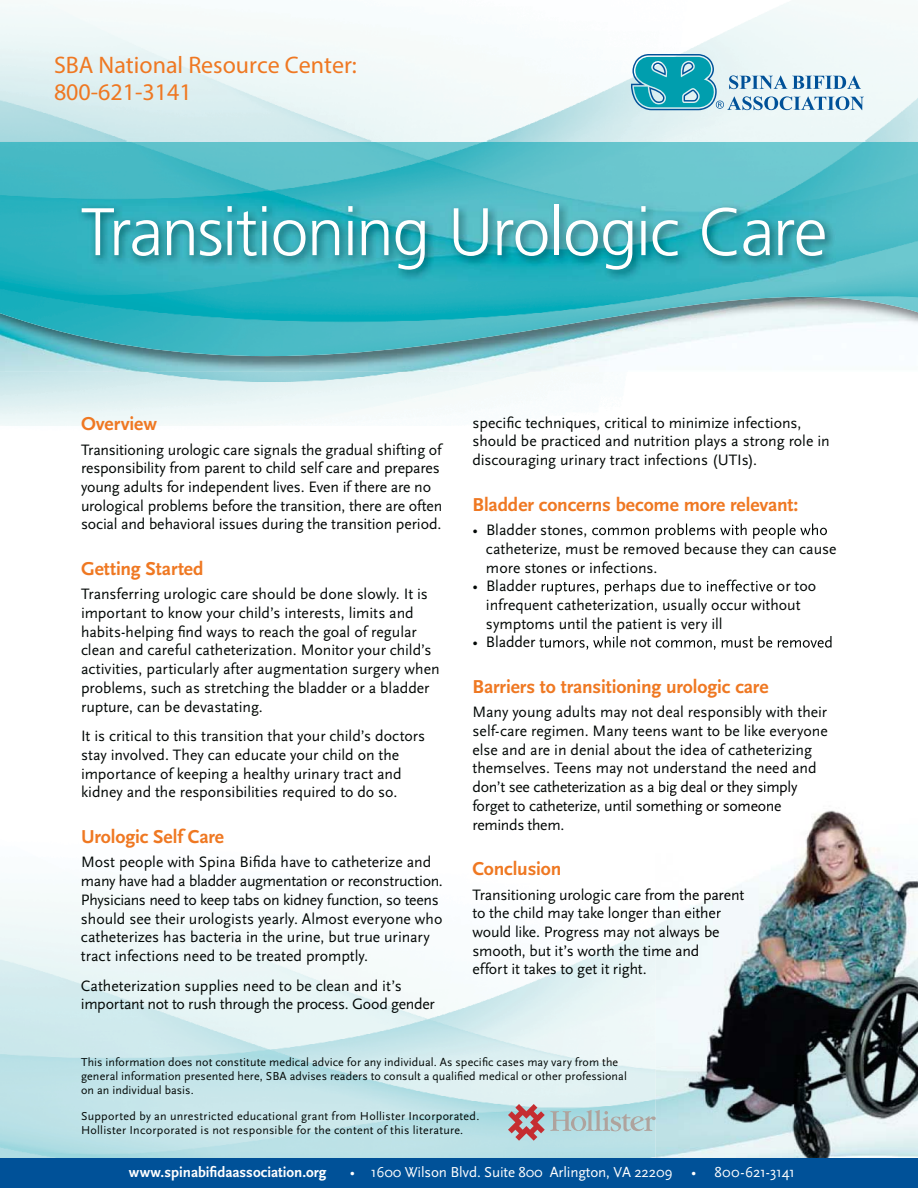
<style>
.page{position:relative;width:918px;height:1188px;background:#fff}
.page>*{position:absolute;margin:0;border:0;box-sizing:border-box;transform-origin:0 0}
.t1{font:300 67.2px "Frutiger";letter-spacing:-.02em;color:#fff}
.t2{font:24px/27px "Frutiger";color:#ef7822}
.t3{font:700 19.5px "Scala Sans";letter-spacing:-.01em;color:#ef7822}
.t4{font:15.75px/18.8px "Scala Sans";letter-spacing:-.005em;color:#030806}
.t5{font:15px "Scala Sans";letter-spacing:-.01em;color:#fff}
.t6{font:700 15px "Scala Sans";color:#fff}
.t7{font:12px/14.4px "Scala Sans";letter-spacing:.015em;color:#030806}
.s1{color:#010202}
</style>
<div class="page">
<img style="left:0;top:2px;width:918px;height:424px">
<img style="left:0;top:141px;width:918px;height:215px">
<img style="left:77px;top:201px;width:758px;height:80px">
<svg style="left:592px;top:528px;width:57px;height:7px"></svg>
<svg style="left:656px;top:524px;width:91px;height:15px"></svg>
<svg style="left:753px;top:524px;width:74px;height:15px"></svg>
<svg style="left:542px;top:582px;width:56px;height:13px"></svg>
<svg style="left:605px;top:580px;width:50px;height:15px"></svg>
<svg style="left:707px;top:580px;width:65px;height:11px"></svg>
<svg style="left:539px;top:636px;width:87px;height:14px"></svg>
<svg style="left:656px;top:640px;width:60px;height:10px"></svg>
<svg style="left:722px;top:636px;width:50px;height:12px"></svg>
<svg style="left:778px;top:636px;width:54px;height:12px"></svg>
<img style="left:656px;top:805px;width:262px;height:353px">
<svg style="left:656px;top:805px;width:142px;height:10px"></svg>
<svg style="left:656px;top:888px;width:88px;height:30px"></svg>
<img style="left:705px;top:926px;width:15px;height:11px">
<svg style="left:650px;top:926px;width:49px;height:30px"></svg>
<svg style="left:508px;top:1104px;width:148px;height:37px;background:#b5c1c5"></svg>
<div style="left:0;top:1158px;width:918px;height:30px;background:#005198"></div>
<svg style="left:631px;top:54px;width:233px;height:56px;background:#94cad8"></svg>
<h2 class="t2" style="left:54px;top:53px;width:304px">SBA National Resource Center:<br>800-621-3141</h2>
<h1 class="t1" style="left:81px;top:205px;width:748px">Transitioning Urologic Care</h1>
<p class="t3" style="left:81px;top:416px;width:78px">Overview</p>
<p class="t4" style="left:81px;top:441px;width:363px">Transitioning urologic care signals the gradual shifting of responsibility from parent to child self care and prepares young adults for independent lives. Even if there are no urological problems before the transition, there are often social and behavioral issues during the transition period.</p>
<p class="t3" style="left:81px;top:561px;width:124px">Getting Started</p>
<p class="t4" style="left:81px;top:586px;width:360px">Transferring urologic care should be done slowly. It is important to know your child’s interests, limits and habits-helping -nd ways to reach the goal of regular clean and careful catheterization. Monitor your child’s activities, particularly after augmentation surgery when problems, such as stretching the bladder or a bladder rupture, can be devastating.</p>
<p class="t4" style="left:81px;top:728px;width:346px">It is critical to this transition that your child’s doctors stay involved. They can educate your child on the importance of keeping a healthy urinary tract and kidney and the responsibilities required to do so.</p>
<p class="t3" style="left:81px;top:829px;width:145px">Urologic Self Care</p>
<p class="t4" style="left:81px;top:854px;width:363px">Most people with Spina Bi-da have to catheterize and many have had a bladder augmentation or reconstruction.<br>Physicians need to keep tabs on kidney function, so teens should see their urologists yearly. Almost everyone who catheterizes has bacteria in the urine, but true urinary tract infections need to be treated promptly.</p>
<p class="t4" style="left:81px;top:977px;width:355px">Catheterization supplies need to be clean and it’s important not to rush through the process. Good gender</p>
<p class="t4" style="left:472px;top:415px;width:359px">speci-c techniques, critical to minimize infections, should be practiced and nutrition plays a strong role in discouraging urinary tract infections (UTIs).</p>
<p class="t3" style="left:473px;top:497px;width:328px">Bladder concerns become more relevant:</p>
<p class="t4" style="left:486px;top:522px;width:352px;text-indent:-13px">• Bladder stones,<br>catheterize, must be removed because they can cause more stones or infections.</p>
<p class="t4" style="left:473px;top:578px;width:65px">• Bladder</p>
<p class="t4" style="left:660px;top:578px;width:43px">due to</p>
<p class="t4" style="left:486px;top:578px;width:332px;text-indent:291px">or too infrequent catheterization, usually occur without symptoms until the patient is very ill</p>
<p class="t4" style="left:473px;top:634px;width:65px">• Bladder</p>
<p class="t4" style="left:630px;top:634px;width:23px">not</p>
<p class="t3" style="left:473px;top:679px;width:298px">Barriers to transitioning urologic care</p>
<p class="t4" style="left:473px;top:704px;width:357px">Many young adults may not deal responsibly with their self-care regimen. Many teens want to be like everyone else and are in denial about the idea of catheterizing themselves. Teens may not understand the need and don’t see catheterization as a <span class="s1">big deal or they simply </span>forget to catheterize, until so<span class="s1">mething or someone </span>reminds them.</p>
<p class="t3" style="left:473px;top:861px;width:90px">Conclusion</p>
<p class="t4" style="left:473px;top:886px;width:273px">Transitioning urologic care fr<span class="s1">om the parent </span>to the child may take longer <span class="s1">than either </span>would like. Progress may not <span class="s1">always be </span>smooth, but it’s worth the ti<span class="s1">me and<br></span>effort it takes to get it right.</p>
<p class="t7" style="left:81px;top:1056px;width:547px">This information does not constitute medical advice for any individual. As speci-c cases may vary from the general information presented here, SBA advises readers to consult a quali-ed medical or other professional on an individual basis.</p>
<p class="t7" style="left:81px;top:1110px;width:400px">Supported by an unrestricted educational grant from Hollister Incorporated.<br>Hollister Incorporated is not responsible for the content of this literature.</p>
<p class="t6" style="left:129px;top:1166px;width:199px">www.spinabi-daassociation.org</p>
<p class="t5" style="left:350px;top:1166px;width:447px">• 1600 Wilson Blvd. Suite 800 Arlington, VA 22209 • 800-621-3141</p>
</div>
